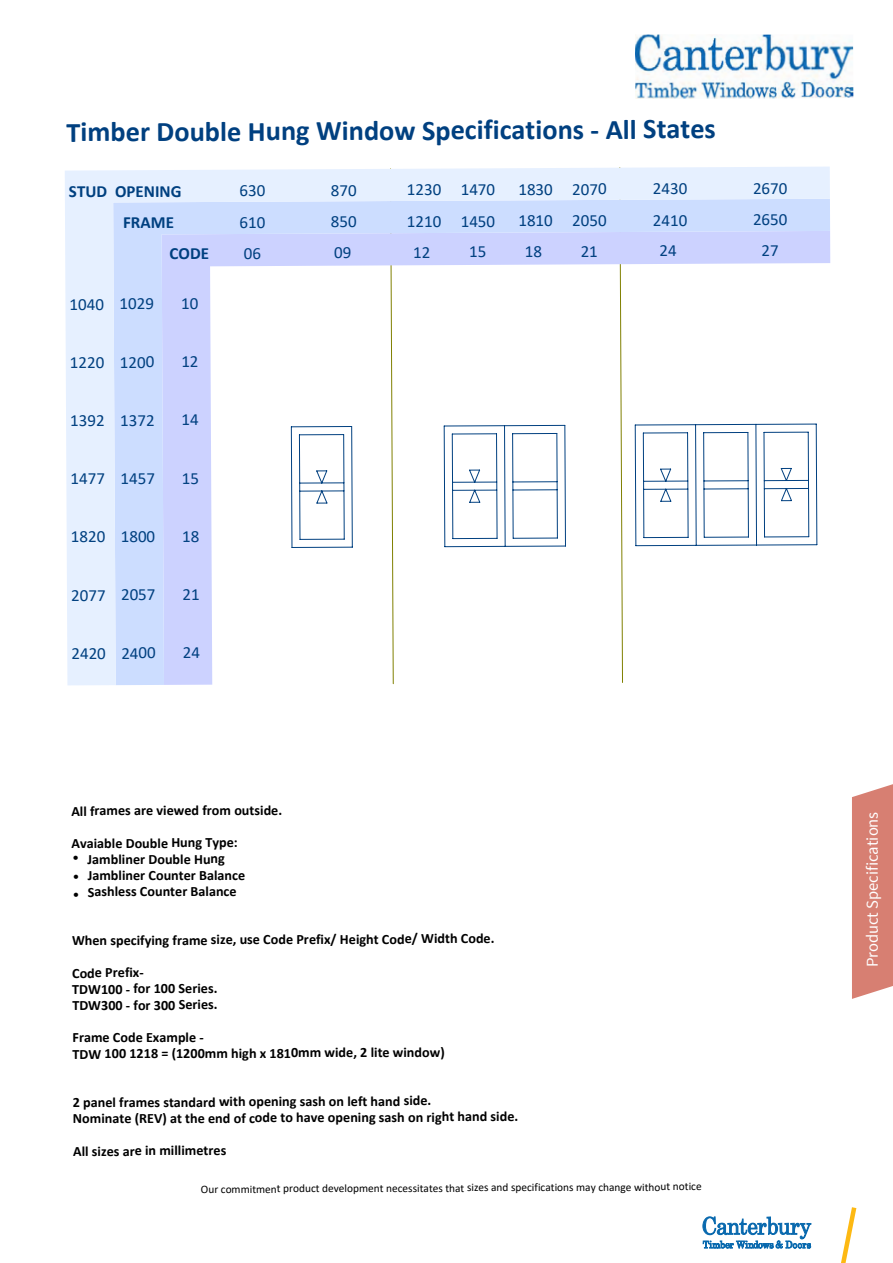
<style>
.page{position:relative;width:893px;height:1263px;background:#fff}
.page>*{position:absolute;margin:0;border:0;box-sizing:border-box;transform-origin:0 0}
.t1{font:700 28.35px "Calibri";letter-spacing:-.005em;color:#004080}
.t2{font:17.1px "Calibri";letter-spacing:-.005em;color:#004080}
.t3{font:700 17.1px "Calibri";letter-spacing:-.005em;color:#004080}
.t4{font:16.5px "Source Sans Pro";color:#fff}
.t5{font:700 14.25px/16.2px "Calibri";letter-spacing:-.005em;color:#000}
.t6{font:14.25px/18.1px "Century Gothic";color:#000;text-align:justify}
.t7{font:11.4px "Calibri";letter-spacing:-.005em;color:#000}
</style>
<div class="page">
<svg style="left:841px;top:1207px;width:16px;height:56px"></svg>
<svg style="left:703px;top:1216px;width:108px;height:32px"></svg>
<div style="left:852px;top:784px;width:41px;height:215px;background:#d77f72"></div>
<img style="left:635px;top:34px;width:218px;height:65px">
<svg style="left:65px;top:167px;width:765px;height:518px"></svg>
<h1 class="t1" style="left:67px;top:110px;width:651px">Timber Double Hung Window Specifications - All States</h1>
<p class="t3" style="left:69px;top:179px;width:114px">STUD OPENING</p>
<p class="t2" style="left:239px;top:179px;width:28px">630</p>
<p class="t2" style="left:331px;top:178px;width:28px">870</p>
<p class="t2" style="left:407px;top:178px;width:90px">1230 1470</p>
<p class="t2" style="left:518px;top:177px;width:90px">1830 2070</p>
<p class="t2" style="left:653px;top:177px;width:36px">2430</p>
<p class="t2" style="left:753px;top:176px;width:36px">2670</p>
<p class="t3" style="left:123px;top:211px;width:53px">FRAME</p>
<p class="t2" style="left:239px;top:210px;width:28px">610</p>
<p class="t2" style="left:331px;top:210px;width:28px">850</p>
<p class="t2" style="left:407px;top:209px;width:90px">1210 1450</p>
<p class="t2" style="left:518px;top:209px;width:90px">1810 2050</p>
<p class="t2" style="left:653px;top:208px;width:36px">2410</p>
<p class="t2" style="left:753px;top:208px;width:36px">2650</p>
<p class="t3" style="left:169px;top:241px;width:41px">CODE</p>
<p class="t2" style="left:244px;top:241px;width:19px">06</p>
<p class="t2" style="left:334px;top:241px;width:19px">09</p>
<p class="t2" style="left:413px;top:240px;width:19px">12</p>
<p class="t2" style="left:469px;top:240px;width:19px">15</p>
<p class="t2" style="left:525px;top:240px;width:19px">18</p>
<p class="t2" style="left:581px;top:239px;width:19px">21</p>
<p class="t2" style="left:660px;top:239px;width:19px">24</p>
<p class="t2" style="left:762px;top:238px;width:19px">27</p>
<p class="t2" style="left:70px;top:292px;width:86px">1040 1029</p>
<p class="t2" style="left:181px;top:291px;width:19px">10</p>
<p class="t2" style="left:70px;top:350px;width:86px">1220 1200</p>
<p class="t2" style="left:181px;top:350px;width:19px">12</p>
<p class="t2" style="left:70px;top:408px;width:86px">1392 1372</p>
<p class="t2" style="left:182px;top:408px;width:19px">14</p>
<p class="t2" style="left:70px;top:466px;width:86px">1477 1457</p>
<p class="t2" style="left:182px;top:466px;width:19px">15</p>
<p class="t2" style="left:71px;top:525px;width:86px">1820 1800</p>
<p class="t2" style="left:182px;top:524px;width:19px">18</p>
<p class="t2" style="left:71px;top:583px;width:86px">2077 2057</p>
<p class="t2" style="left:183px;top:582px;width:19px">21</p>
<p class="t2" style="left:71px;top:641px;width:86px">2420 2400</p>
<p class="t2" style="left:183px;top:641px;width:19px">24</p>
<p class="t5" style="left:71px;top:802px;width:212px">All frames are viewed from outside.</p>
<p class="t5" style="left:88px;top:834px;width:159px;text-indent:-16px">Avaiable Double Hung Type:<br>Jambliner Double Hung<br>Jambliner Counter Balance<br>Sashless Counter Balance</p>
<p class="t5" style="left:72px;top:931px;width:424px">When specifying frame size, use Code Prefix/ Height Code/ Width Code.</p>
<p class="t5" style="left:72px;top:964px;width:147px">Code Prefix-<br>TDW100 - for 100 Series.<br>TDW300 - for 300 Series.</p>
<p class="t5" style="left:73px;top:1029px;width:374px;line-height:15.6px">Frame Code Example -<br>TDW 100 1218 = (1200mm high x 1810mm wide, 2 lite window)</p>
<p class="t5" style="left:73px;top:1093px;width:447px">2 panel frames standard with opening sash on left hand side.<br>Nominate (REV) at the end of code to have opening sash on right hand side.</p>
<p class="t5" style="left:73px;top:1142px;width:155px">All sizes are in millimetres</p>
<p class="t6" style="left:72px;top:849px;width:10px">• • •</p>
<p class="t7" style="left:201px;top:1180px;width:502px">Our commitment product development necessitates that sizes and specifications may change without notice</p>
<p class="t4" style="left:862px;top:967px;width:157px;rotate:-90deg">Product Specifications</p>
</div>
